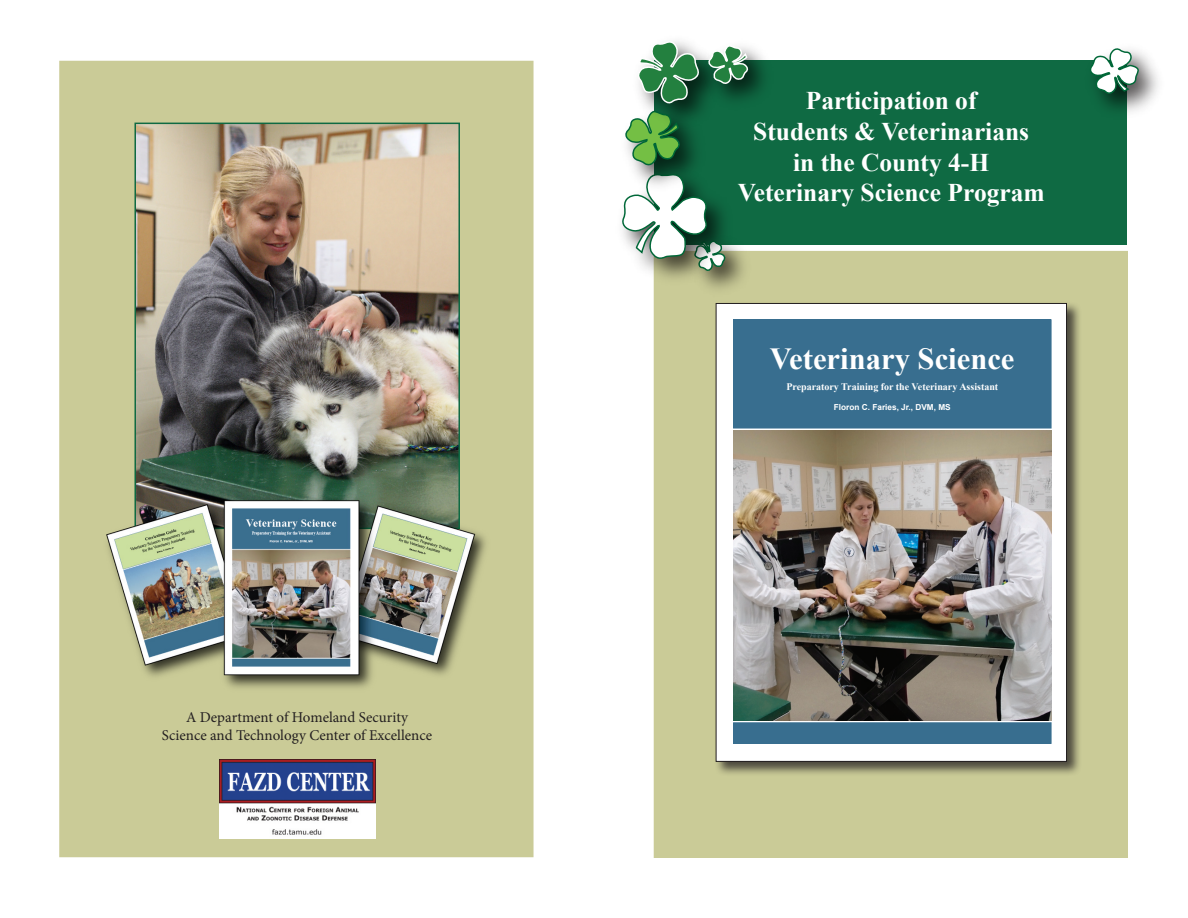
<style>
.page{position:relative;width:1188px;height:918px;background:#fff}
.page>*{position:absolute;margin:0;border:0;box-sizing:border-box;transform-origin:0 0}
.t1{font:700 30.6px "Times New Roman";color:#fff}
.t2{font:700 25.5px/30.6px "Times New Roman";color:#fff;text-align:center}
.t3{font:15px "Minion Pro";color:#231f20}
.t4{font:700 10.05px "Times New Roman";color:#fff}
.t5{font:700 8.25px "Arial";color:#fff}
</style>
<div class="page">
<div style="left:59px;top:61px;width:475px;height:796px;background:#cacb97;border:2px solid #cacb97"></div>
<div style="left:654px;top:61px;width:473px;height:184px;background:#0f6a43"></div>
<div style="left:654px;top:251px;width:474px;height:607px;background:#cacb97"></div>
<img style="left:220px;top:760px;width:156px;height:78px">
<svg style="left:619px;top:198px;width:107px;height:74px"></svg>
<img style="left:627px;top:167px;width:86px;height:31px">
<svg style="left:625px;top:41px;width:74px;height:126px"></svg>
<img style="left:1077px;top:52px;width:81px;height:61px">
<svg style="left:1088px;top:48px;width:51px;height:48px"></svg>
<img style="left:696px;top:41px;width:86px;height:76px">
<svg style="left:707px;top:45px;width:43px;height:40px"></svg>
<div style="left:714px;top:302px;width:368px;height:475px;background:#231f20;opacity:.75"></div>
<div style="left:716px;top:303px;width:350px;height:458px;background:#fff"></div>
<div style="left:716px;top:303px;width:351px;height:459px;border:1px solid #231f20"></div>
<div style="left:734px;top:320px;width:317px;height:108px;background:#386e8f"></div>
<div style="left:734px;top:723px;width:317px;height:20px;background:#386e8f"></div>
<div style="left:733px;top:722px;width:318px;height:22px;border:1px solid #386e8f"></div>
<img style="left:733px;top:431px;width:318px;height:289px">
<img style="left:137px;top:126px;width:320px;height:368px">
<div style="left:134px;top:123px;width:326px;height:406px;border:2px solid #0f6a43"></div>
<img style="left:106px;top:494px;width:380px;height:194px">
<p class="t3" style="left:186px;top:707px;width:223px">A Department of Homeland Security</p>
<p class="t3" style="left:162px;top:725px;width:272px">Science and Technology Center of Excellence</p>
<p class="t2" style="left:753px;top:85px;width:278px">Participation of<br>Students &amp; Veterinarians</p>
<p class="t2" style="left:793px;top:146px;width:198px">in the County 4-H</p>
<p class="t2" style="left:738px;top:177px;width:309px">Veterinary Science Program</p>
<p class="t1" style="left:770px;top:337px;width:246px">Veterinary Science</p>
<p class="t4" style="left:786px;top:379px;width:213px">Preparatory Training for the Veterinary Assistant</p>
<p class="t5" style="left:834px;top:401px;width:118px">Floron C. Faries, Jr., DVM, MS</p>
</div>
